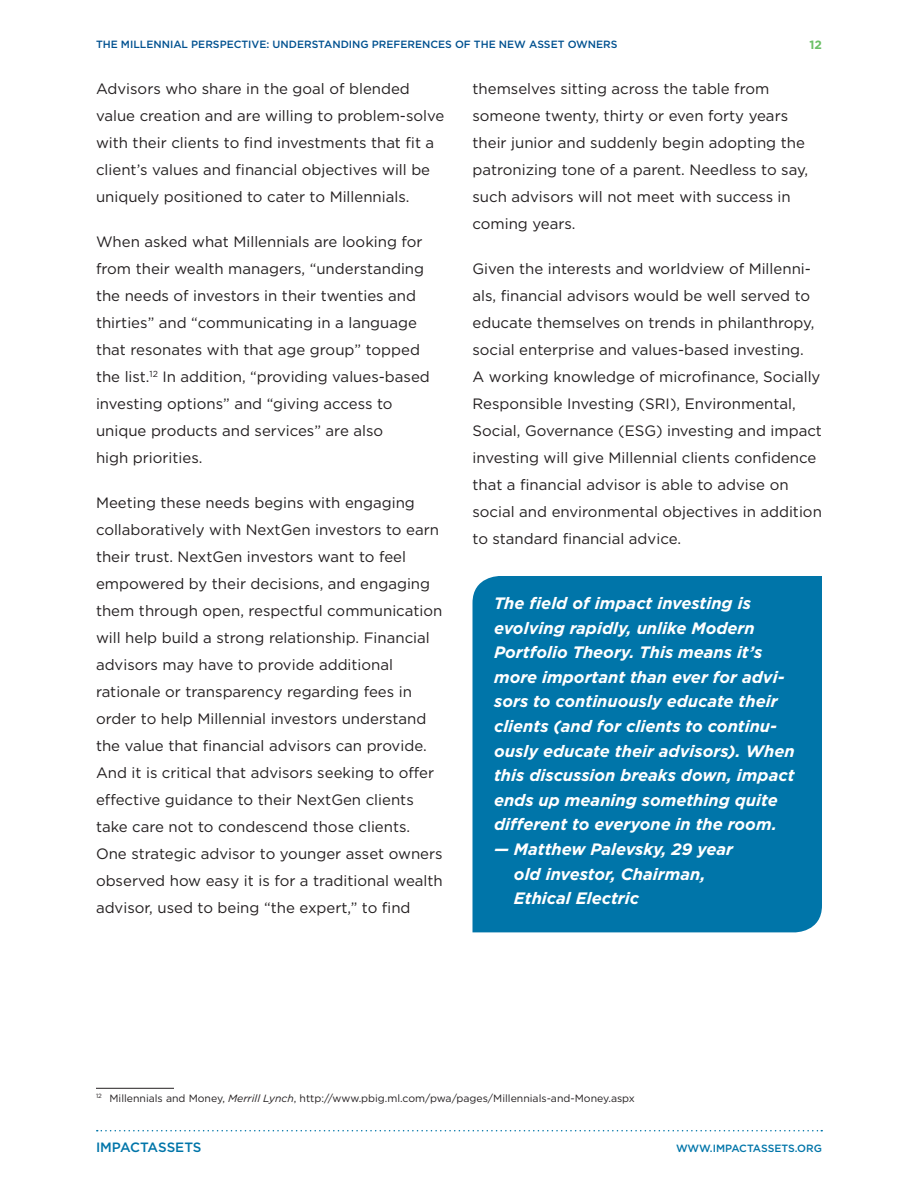
<style>
.page{position:relative;width:918px;height:1188px;background:#fff}
.page>*{position:absolute;margin:0;border:0;box-sizing:border-box;transform-origin:0 0}
.pull_out_copy{font:italic 700 16.5px/24.6px "Gotham";color:#fff}
.body_copy{font:15px/27px "Gotham";color:#231f20}
.t1{font:500 13.5px "Gotham";letter-spacing:-.01em;color:#0075a9}
.t2{font:700 12px "Gotham";color:#6bc067}
.footnote_rule_above{font:10.5px "Gotham";color:#231f20}
.t3{font:500 10.5px "Gotham";color:#015190}
.t4{font:500 10.5px "Gotham";letter-spacing:-.01em;color:#0075a9}
.s1{font-style:italic}
</style>
<div class="page">
<svg style="left:97px;top:1130px;width:725px;height:1px"></svg>
<hr style="left:96px;top:1088px;width:78px;height:1px;background:#231f20">
<div style="left:472px;top:576px;width:350px;height:356px;background:#0075a9"></div>
<p class="t3" style="left:96px;top:39px;width:523px">THE MILLENNIAL PERSPECTIVE: UNDERSTANDING PREFERENCES OF THE NEW ASSET OWNERS</p>
<p class="t2" style="left:809px;top:37px;width:14px">12</p>
<p class="body_copy" style="left:96px;top:74px;width:350px">Advisors who share in the goal of blended value creation and are willing to problem-solve with their clients to find investments that fit a client’s values and financial objectives will be uniquely positioned to cater to Millennials.</p>
<p class="body_copy" style="left:96px;top:227px;width:335px">When asked what Millennials are looking for from their wealth managers, “understanding the needs of investors in their twenties and thirties” and “communicating in a language that resonates with that age group” topped the list.<sup>12</sup> In addition, “providing values-based investing options” and “giving access to unique products and services” are also<br>high priorities.</p>
<p class="body_copy" style="left:96px;top:488px;width:348px">Meeting these needs begins with engaging collaboratively with NextGen investors to earn their trust. NextGen investors want to feel empowered by their decisions, and engaging them through open, respectful communication will help build a strong relationship. Financial advisors may have to provide additional rationale or transparency regarding fees in order to help Millennial investors understand the value that financial advisors can provide.<br>And it is critical that advisors seeking to offer effective guidance to their NextGen clients take care not to condescend those clients.<br>One strategic advisor to younger asset owners observed how easy it is for a traditional wealth advisor, used to being “the expert,” to find</p>
<p class="body_copy" style="left:472px;top:74px;width:337px">themselves sitting across the table from someone twenty, thirty or even forty years their junior and suddenly begin adopting the patronizing tone of a parent. Needless to say, such advisors will not meet with success in coming years.</p>
<p class="body_copy" style="left:472px;top:254px;width:351px">Given the interests and worldview of Millenni&shy;als, financial advisors would be well served to educate themselves on trends in philanthropy, social enterprise and values-based investing.<br>A working knowledge of microfinance, Socially Responsible Investing (SRI), Environmental, Social, Governance (ESG) investing and impact investing will give Millennial clients confidence that a financial advisor is able to advise on social and environmental objectives in addition to standard financial advice.</p>
<p class="pull_out_copy" style="left:494px;top:591px;width:302px">The field of impact investing is evolving rapidly, unlike Modern Portfolio Theory. This means it’s more important than ever for advi&shy;sors to continuously educate their clients (and for clients to continu&shy;ously educate their advisors). When this discussion breaks down, impact ends up meaning something quite different to everyone in the room.</p>
<p class="pull_out_copy" style="left:514px;top:837px;width:221px;text-indent:-20px">— Matthew Palevsky, 29 year old investor, Chairman,<br>Ethical Electric</p>
<p class="footnote_rule_above" style="left:96px;top:1092px;width:540px"><sup>12</sup> Millennials and Money, <span class="s1">Merrill Lynch</span>, http://www.pbig.ml.com/pwa/pages/Millennials-and-Money.aspx</p>
<p class="t1" style="left:96px;top:1140px;width:107px">IMPACTASSETS</p>
<p class="t4" style="left:676px;top:1143px;width:147px">WWW.IMPACTASSETS.ORG</p>
</div>
